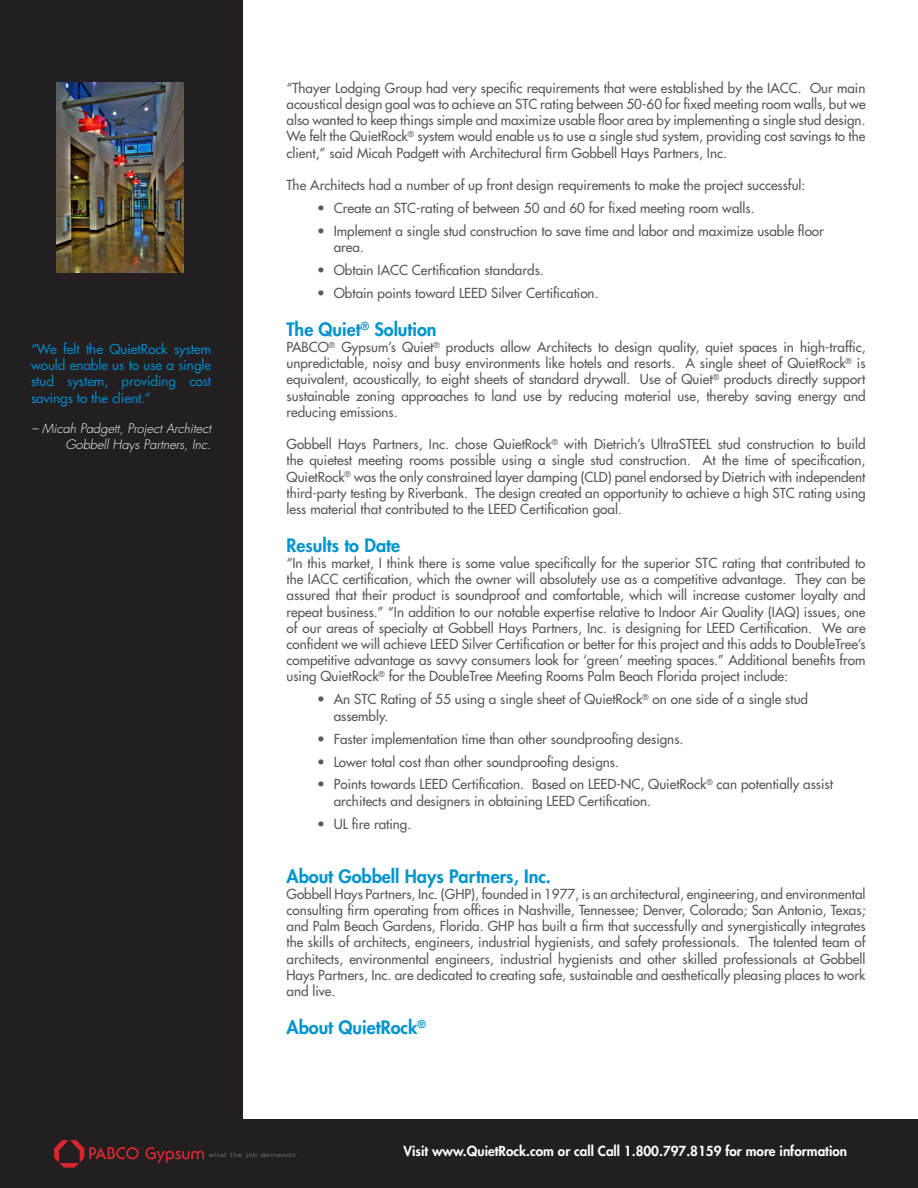
<style>
.page{position:relative;width:918px;height:1188px;background:#fff}
.page>*{position:absolute;margin:0;border:0;box-sizing:border-box;transform-origin:0 0}
.t1{font:800 18px "Futura";color:#0094ce}
.t2{font:13.5px/16.2px "Futura";color:#58595b;text-align:justify}
.Bullets_List_Benifit{font:13.5px/16.2px "Futura";color:#0086c5;text-align:justify}
.t3{font:800 13.5px "Futura";color:#fff}
.Bullets_List_Benifit-2{font:italic 300 12.75px/15.3px "Futura";color:#fff;text-align:right}
.t4{font:6.15px "Trade Gothic";letter-spacing:.05em;color:#77777a;scale:1.32 1}
</style>
<div class="page">
<div style="left:0;top:0;width:243px;height:1188px;background:#231f20"></div>
<div style="left:0;top:1119px;width:918px;height:69px;background:#231f20"></div>
<svg style="left:54px;top:1140px;width:150px;height:28px"></svg>
<img style="left:56px;top:82px;width:127px;height:191px">
<p class="Bullets_List_Benifit" style="left:31px;top:341px;width:182px">“We felt the QuietRock system would enable us to use a single stud system, providing cost savings to the client.”</p>
<p class="Bullets_List_Benifit-2" style="left:32px;top:421px;width:181px">– Micah Padgett, Project Architect<br>Gobbell Hays Partners, Inc.</p>
<p class="t2" style="left:286px;top:80px;width:581px">“Thayer Lodging Group had very specific requirements that were established by the IACC. Our main acoustical design goal was to achieve an STC rating between 50-60 for fixed meeting room walls, but we also wanted to keep things simple and maximize usable floor area by implementing a single stud design.<br>We felt the QuietRock<sup>®</sup> system would enable us to use a single stud system, providing cost savings to the client,” said Micah Padgett with Architectural firm Gobbell Hays Partners, Inc.</p>
<p class="t2" style="left:286px;top:177px;width:521px">The Architects had a number of up front design requirements to make the project successful:</p>
<p class="t2" style="left:317px;top:200px;width:439px">• Create an STC-rating of between 50 and 60 for fixed meeting room walls.</p>
<p class="t2" style="left:334px;top:223px;width:492px;text-indent:-16px">• Implement a single stud construction to save time and labor and maximize usable floor area.</p>
<p class="t2" style="left:317px;top:262px;width:228px">• Obtain IACC Certification standards.</p>
<p class="t2" style="left:317px;top:285px;width:283px">• Obtain points toward LEED Silver Certification.</p>
<p class="t1" style="left:286px;top:318px;width:152px">The Quiet<sup>®</sup> Solution</p>
<p class="t2" style="left:286px;top:339px;width:581px">PABCO<sup>®</sup> Gypsum’s Quiet<sup>®</sup> products allow Architects to design quality, quiet spaces in high-traffic, unpredictable, noisy and busy environments like hotels and resorts. A single sheet of QuietRock<sup>®</sup> is equivalent, acoustically, to eight sheets of standard drywall. Use of Quiet<sup>®</sup> products directly support sustainable zoning approaches to land use by reducing material use, thereby saving energy and reducing emissions.</p>
<p class="t2" style="left:286px;top:436px;width:581px">Gobbell Hays Partners, Inc. chose QuietRock<sup>®</sup> with Dietrich’s UltraSTEEL stud construction to build the quietest meeting rooms possible using a single stud construction. At the time of specification, QuietRock<sup>®</sup> was the only constrained layer damping (CLD) panel endorsed by Dietrich with independent third-party testing by Riverbank. The design created an opportunity to achieve a high STC rating using less material that contributed to the LEED Certification goal.</p>
<p class="t1" style="left:286px;top:534px;width:115px">Results to Date</p>
<p class="t2" style="left:286px;top:555px;width:581px">“In this market, I think there is some value specifically for the superior STC rating that contributed to the IACC certification, which the owner will absolutely use as a competitive advantage. They can be assured that their product is soundproof and comfortable, which will increase customer loyalty and repeat business.” “In addition to our notable expertise relative to Indoor Air Quality (IAQ) issues, one of our areas of specialty at Gobbell Hays Partners, Inc. is designing for LEED Certification. We are confident we will achieve LEED Silver Certification or better for this project and this adds to DoubleTree’s competitive advantage as savvy consumers look for ‘green’ meeting spaces.” Additional benefits from using QuietRock<sup>®</sup> for the DoubleTree Meeting Rooms Palm Beach Florida project include:</p>
<p class="t2" style="left:334px;top:691px;width:476px;text-indent:-16px">• An STC Rating of 55 using a single sheet of QuietRock<sup>®</sup> on one side of a single stud assembly.</p>
<p class="t2" style="left:317px;top:731px;width:368px">• Faster implementation time than other soundproofing designs.</p>
<p class="t2" style="left:317px;top:754px;width:303px">• Lower total cost than other soundproofing designs.</p>
<p class="t2" style="left:334px;top:776px;width:501px;text-indent:-16px">• Points towards LEED Certification. Based on LEED-NC, QuietRock<sup>®</sup> can potentially assist architects and designers in obtaining LEED Certification.</p>
<p class="t2" style="left:317px;top:816px;width:96px">• UL fire rating.</p>
<p class="t1" style="left:286px;top:865px;width:266px">About Gobbell Hays Partners, Inc.</p>
<p class="t2" style="left:286px;top:886px;width:581px">Gobbell Hays Partners, Inc. (GHP), founded in 1977, is an architectural, engineering, and environmental consulting firm operating from offices in Nashville, Tennessee; Denver, Colorado; San Antonio, Texas; and Palm Beach Gardens, Florida. GHP has built a firm that successfully and synergistically integrates the skills of architects, engineers, industrial hygienists, and safety professionals. The talented team of architects, environmental engineers, industrial hygienists and other skilled professionals at Gobbell Hays Partners, Inc. are dedicated to creating safe, sustainable and aesthetically pleasing places to work and live.</p>
<p class="t1" style="left:286px;top:1016px;width:141px">About QuietRock<sup>®</sup></p>
<p class="t4" style="left:209px;top:1152px;width:67px">what the job demands</p>
<p class="t3" style="left:403px;top:1142px;width:445px">Visit www.QuietRock.com or call Call 1.800.797.8159 for more information</p>
</div>
